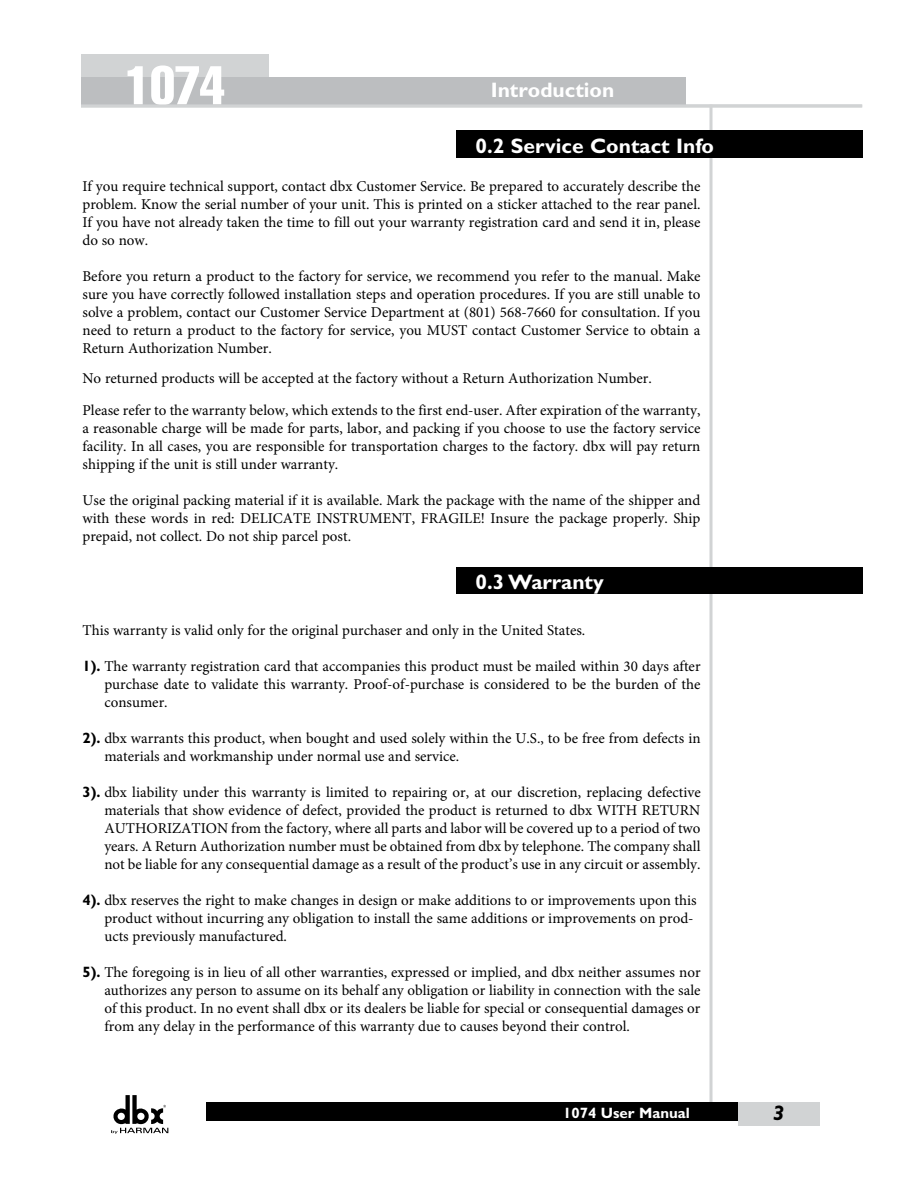
<style>
.page{position:relative;width:918px;height:1188px;background:#fff}
.page>*{position:absolute;margin:0;border:0;box-sizing:border-box;transform-origin:0 0}
.t1{font:extra-condensed 53.7px "Helvetica";color:#fff}
.t2{font:700 21px "Gill Sans";color:#fff}
.t3{font:italic 700 21px "Gill Sans";color:#000}
.t4{font:15px/18px "Minion Pro";color:#000;text-align:justify}
.t5{font:700 15px "Gill Sans";color:#fff}
.s1{font-family:"Gill Sans";font-weight:700}
</style>
<div class="page">
<div style="left:81px;top:54px;width:188px;height:26px;background:#d1d3d4"></div>
<div style="left:81px;top:77px;width:605px;height:28px;background:#bcbec0"></div>
<svg style="left:111px;top:1095px;width:57px;height:39px"></svg>
<hr style="left:710px;top:105px;width:2px;height:1015px;background:#d1d3d4">
<div style="left:206px;top:1103px;width:532px;height:18px;background:#000"></div>
<div style="left:738px;top:1103px;width:81px;height:23px;background:#d1d3d4"></div>
<hr style="left:81px;top:104px;width:781px;height:3px;background:#d1d3d4">
<div style="left:456px;top:131px;width:406px;height:27px;background:#000"></div>
<div style="left:456px;top:567px;width:406px;height:27px;background:#000"></div>
<h1 class="t1" style="left:125px;top:51px;width:101px">1074</h1>
<h2 class="t2" style="left:491px;top:78px;width:125px">Introduction</h2>
<h2 class="t2" style="left:476px;top:133px;width:240px">0.2 Service Contact Info</h2>
<p class="t4" style="left:82px;top:177px;width:620px">If you require technical support, contact dbx Customer Service. Be prepared to accurately describe the problem. Know the serial number of your unit. This is printed on a sticker attached to the rear panel.<br>If you have not already taken the time to fill out your warranty registration card and send it in, please do so now.</p>
<p class="t4" style="left:82px;top:267px;width:620px">Before you return a product to the factory for service, we recommend you refer to the manual. Make sure you have correctly followed installation steps and operation procedures. If you are still unable to solve a problem, contact our Customer Service Department at (801) 568-7660 for consultation. If you need to return a product to the factory for service, you MUST contact Customer Service to obtain a Return Authorization Number.</p>
<p class="t4" style="left:82px;top:363px;width:619px;line-height:31.5px">No returned products will be accepted at the factory without a Return Authorization Number.<br>Please refer to the warranty below, which extends to the first end-user. After expiration of the warranty,</p>
<p class="t4" style="left:82px;top:419px;width:620px">a reasonable charge will be made for parts, labor, and packing if you choose to use the factory service facility. In all cases, you are responsible for transportation charges to the factory. dbx will pay return shipping if the unit is still under warranty.</p>
<p class="t4" style="left:82px;top:491px;width:619px">Use the original packing material if it is available. Mark the package with the name of the shipper and with these words in red: DELICATE INSTRUMENT, FRAGILE! Insure the package properly. Ship prepaid, not collect. Do not ship parcel post.</p>
<h2 class="t2" style="left:476px;top:570px;width:130px">0.3 Warranty</h2>
<p class="t4" style="left:82px;top:621px;width:504px">This warranty is valid only for the original purchaser and only in the United States.</p>
<p class="t4" style="left:104px;top:657px;width:598px;text-indent:-22px"><span class="s1">1).</span> The warranty registration card that accompanies this product must be mailed within 30 days after purchase date to validate this warranty. Proof-of-purchase is considered to be the burden of the consumer.</p>
<p class="t4" style="left:104px;top:729px;width:598px;text-indent:-22px"><span class="s1">2).</span> dbx warrants this product, when bought and used solely within the U.S., to be free from defects in materials and workmanship under normal use and service.</p>
<p class="t4" style="left:104px;top:783px;width:598px;text-indent:-22px"><span class="s1">3).</span> dbx liability under this warranty is limited to repairing or, at our discretion, replacing defective materials that show evidence of defect, provided the product is returned to dbx WITH RETURN AUTHORIZATION from the factory, where all parts and labor will be covered up to a period of two years. A Return Authorization number must be obtained from dbx by telephone. The company shall not be liable for any consequential damage as a result of the product’s use in any circuit or assembly.</p>
<p class="t4" style="left:104px;top:891px;width:594px;text-align:left;text-indent:-22px"><span class="s1">4).</span> dbx reserves the right to make changes in design or make additions to or improvements upon this product without incurring any obligation to install the same additions or improvements on prod&shy;ucts previously manufactured.</p>
<p class="t4" style="left:104px;top:963px;width:598px;text-indent:-22px"><span class="s1">5).</span> The foregoing is in lieu of all other warranties, expressed or implied, and dbx neither assumes nor authorizes any person to assume on its behalf any obligation or liability in connection with the sale of this product. In no event shall dbx or its dealers be liable for special or consequential damages or from any delay in the performance of this warranty due to causes beyond their control.</p>
<p class="t5" style="left:563px;top:1104px;width:128px">1074 User Manual</p>
<h2 class="t3" style="left:773px;top:1101px;width:13px">3</h2>
</div>
